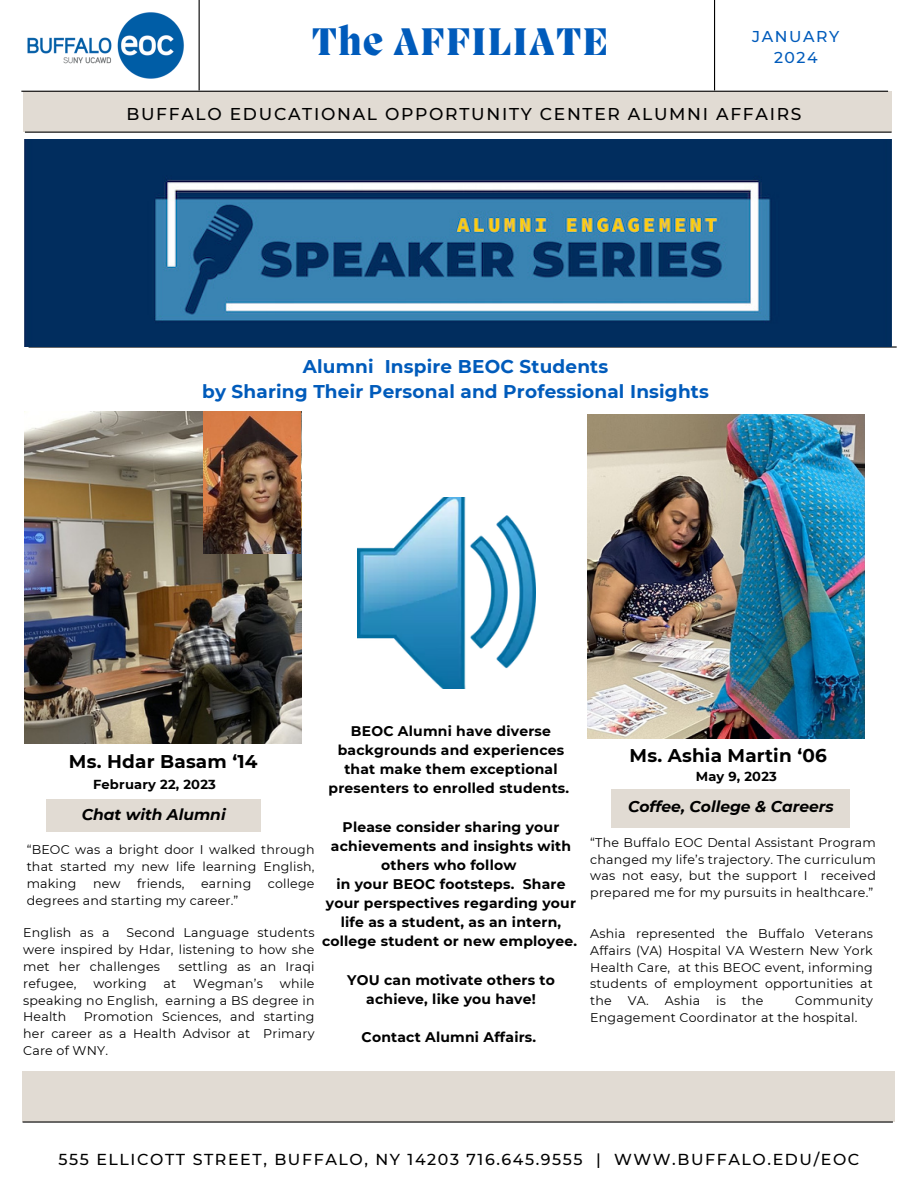
<style>
.page{position:relative;width:918px;height:1188px;background:#fff}
.page>*{position:absolute;margin:0;border:0;box-sizing:border-box;transform-origin:0 0}
.t1{font:800 39.45px "Migra";letter-spacing:.04em;color:#005bbb}
.t2{font:700 18.45px "Montserrat";letter-spacing:.01em;color:#005bbb}
.t3{font:700 18.45px "Montserrat";letter-spacing:.01em;color:#000}
.t4{font:500 17.1px "Montserrat";letter-spacing:.1em;color:#000}
.t5{font:500 15.9px "Montserrat";letter-spacing:.1em;color:#000}
.t6{font:500 15.75px/21.3px "Montserrat";letter-spacing:.1em;color:#005bbb;text-align:center}
.t7{font:italic 700 15.45px "Montserrat";color:#000}
.t8{font:700 13.95px/19.2px "Montserrat";letter-spacing:.015em;color:#000;text-align:center}
.t9{font:700 13.05px "Montserrat";letter-spacing:.015em;color:#000}
.t10{font:12.6px/16.8px "Montserrat";letter-spacing:.015em;color:#000;text-align:justify}
</style>
<div class="page">
<div style="left:23px;top:92px;width:869px;height:40px;background:#e1dbd3"></div>
<hr style="left:199px;top:0;width:1px;height:90px;background:#000">
<hr style="left:714px;top:0;width:1px;height:90px;background:#000">
<hr style="left:25px;top:132px;width:867px;height:1px;background:#000">
<div style="left:612px;top:789px;width:238px;height:39px;background:#e1dbd3"></div>
<div style="left:23px;top:1071px;width:872px;height:50px;background:#e1dbd3"></div>
<hr style="left:23px;top:1121px;width:870px;height:2px;background:#000">
<hr style="left:29px;top:346px;width:868px;height:2px;background:#000">
<img style="left:21px;top:12px;width:177px;height:79px">
<img style="left:25px;top:139px;width:866px;height:207px">
<img style="left:25px;top:412px;width:277px;height:332px">
<img style="left:587px;top:414px;width:277px;height:324px">
<img style="left:204px;top:412px;width:97px;height:142px">
<div style="left:46px;top:799px;width:215px;height:33px;background:#e1dbd3"></div>
<hr style="left:21px;top:91px;width:867px;height:1px;background:#000">
<img style="left:357px;top:497px;width:179px;height:192px">
<p class="t1" style="left:312px;top:23px;width:298px">The AFFILIATE</p>
<h3 class="t6" style="left:752px;top:25px;width:89px">JANUARY<br>2024</h3>
<h3 class="t4" style="left:126px;top:104px;width:677px">BUFFALO EDUCATIONAL OPPORTUNITY CENTER ALUMNI AFFAIRS</h3>
<p class="t2" style="left:303px;top:355px;width:307px">Alumni Inspire BEOC Students</p>
<p class="t2" style="left:202px;top:380px;width:508px">by Sharing Their Personal and Professional Insights</p>
<h6 class="t8" style="left:329px;top:721px;width:242px">BEOC Alumni have diverse backgrounds and experiences that make them exceptional presenters to enrolled students.</h6>
<p class="t8" style="left:322px;top:817px;width:257px">Please consider sharing your achievements and insights with others who follow<br>in your BEOC footsteps. Share your perspectives regarding your life as a student, as an intern, college student or new employee.</p>
<p class="t8" style="left:347px;top:970px;width:209px">YOU can motivate others to achieve, like you have!</p>
<p class="t8" style="left:362px;top:1027px;width:176px">Contact Alumni Affairs.</p>
<p class="t3" style="left:69px;top:750px;width:190px">Ms. Hdar Basam ‘14</p>
<h6 class="t3" style="left:630px;top:744px;width:199px">Ms. Ashia Martin ‘06</h6>
<h6 class="t9" style="left:93px;top:776px;width:124px">February 22, 2023</h6>
<h6 class="t9" style="left:696px;top:769px;width:83px">May 9, 2023</h6>
<p class="t7" style="left:628px;top:797px;width:207px">Coffee, College &amp; Careers</p>
<p class="t7" style="left:82px;top:805px;width:145px">Chat with Alumni</p>
<h3 class="t10" style="left:590px;top:834px;width:287px">“The Buffalo EOC Dental Assistant Program changed my life’s trajectory. The curriculum was not easy, but the support I received prepared me for my pursuits in healthcare.”</h3>
<h6 class="t10" style="left:590px;top:925px;width:284px">Ashia represented the Buffalo Veterans Affairs (VA) Hospital VA Western New York Health Care, at this BEOC event, informing students of employment opportunities at the</h6>
<h6 class="t10" style="left:27px;top:841px;width:289px">“BEOC was a bright door I walked through that started my new life learning English, making</h6>
<h6 class="t10" style="left:93px;top:875px;width:29px">new</h6>
<h6 class="t10" style="left:137px;top:875px;width:49px">friends,</h6>
<h6 class="t10" style="left:201px;top:875px;width:52px">earning</h6>
<h6 class="t10" style="left:268px;top:875px;width:48px">college</h6>
<h6 class="t10" style="left:27px;top:892px;width:213px">degrees and starting my career.”</h6>
<h3 class="t10" style="left:23px;top:924px;width:293px;text-indent:103px">Second Language students were inspired by Hdar, listening to how she met her challenges</h3>
<h3 class="t10" style="left:23px;top:924px;width:88px">English as a</h3>
<h3 class="t10" style="left:178px;top:958px;width:138px">settling as an Iraqi</h3>
<h3 class="t10" style="left:23px;top:975px;width:55px">refugee,</h3>
<h3 class="t10" style="left:93px;top:975px;width:55px">working</h3>
<h3 class="t10" style="left:164px;top:975px;width:14px">at</h3>
<h3 class="t10" style="left:193px;top:975px;width:71px">Wegman’s</h3>
<h3 class="t10" style="left:23px;top:975px;width:293px;text-indent:257px">while speaking no English, earning a BS degree in Health</h3>
<h6 class="t10" style="left:590px;top:992px;width:284px;text-indent:205px">Community<br>Engagement Coordinator at the hospital.</h6>
<h6 class="t10" style="left:628px;top:992px;width:74px">VA. Ashia</h6>
<h6 class="t10" style="left:716px;top:992px;width:11px">is</h6>
<h6 class="t10" style="left:742px;top:992px;width:23px">the</h6>
<h3 class="t10" style="left:23px;top:1008px;width:293px;text-indent:60px">Promotion Sciences, and starting her career as a Health Advisor at Primary Care of WNY.</h3>
<p class="t5" style="left:59px;top:1150px;width:802px">555 ELLICOTT STREET, BUFFALO, NY 14203 716.645.9555 | WWW.BUFFALO.EDU/EOC</p>
</div>
